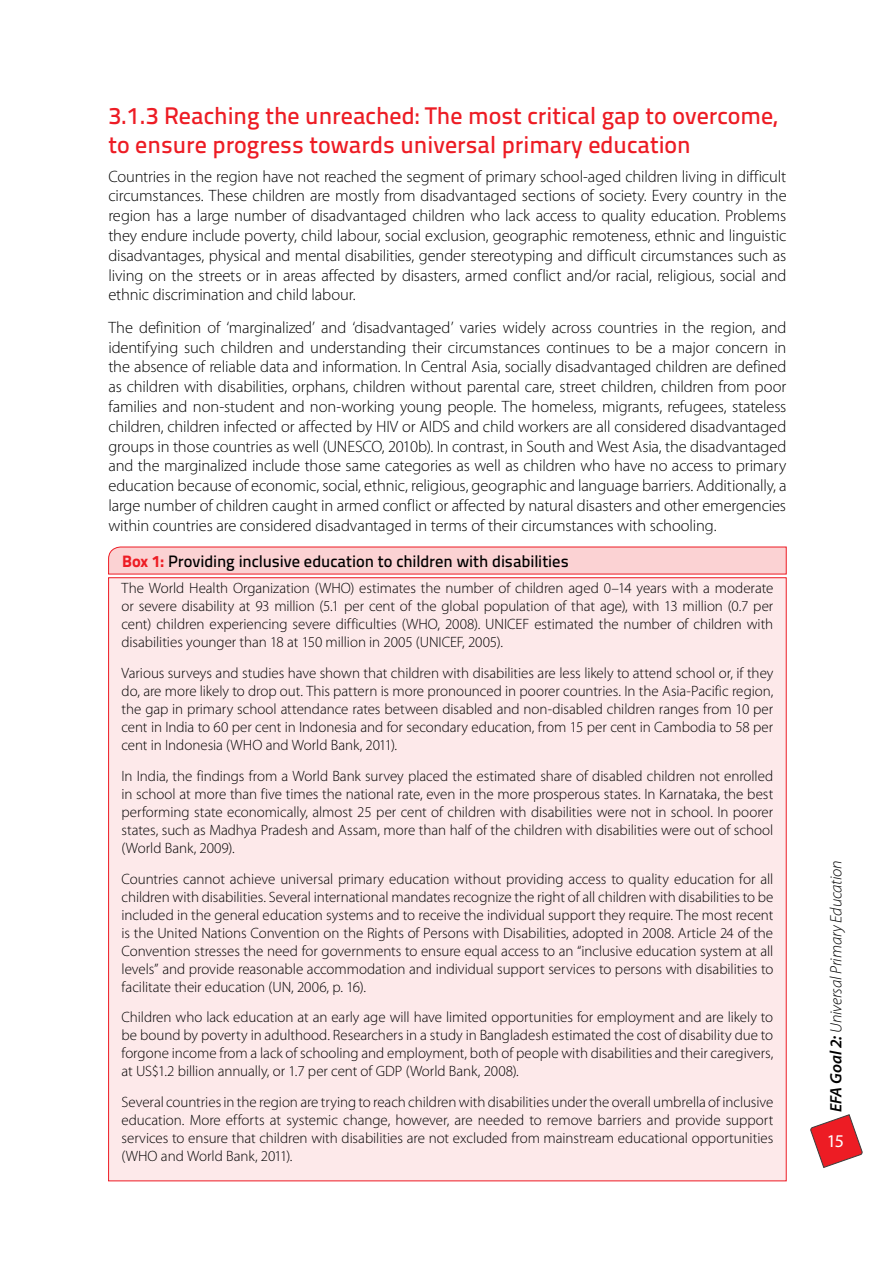
<style>
.page{position:relative;width:893px;height:1263px;background:#fff}
.page>*{position:absolute;margin:0;border:0;box-sizing:border-box;transform-origin:0 0}
.t1{font:24px/28.8px "Titillium Text 25 L 600 wt";color:#ed1c24}
.t2{font:18px "Myriad Pro";color:#fff}
.t3{font:300 16.5px/19.8px "Myriad Pro";letter-spacing:-.01em;color:#000;text-align:justify}
.t4{font:16.5px "Titillium Text 25 L 600 wt";letter-spacing:-.005em;color:#000}
.t5{font:italic 300 16.5px "Myriad Pro";letter-spacing:-.015em;color:#000}
.t6{font:300 15px/18px "Myriad Pro";letter-spacing:-.005em;color:#000;text-align:justify}
.s1{font-family:"Titillium Text 25 L 999 wt";color:#ed1c24}
.s2{font-weight:600}
</style>
<div class="page">
<svg style="left:810px;top:1114px;width:53px;height:54px"></svg>
<svg style="left:108px;top:547px;width:678px;height:27px;background:#facbcc"></svg>
<div style="left:109px;top:578px;width:677px;height:603px;background:#fde9ea"></div>
<h1 class="t1" style="left:108px;top:104px;width:670px">3.1.3 Reaching the unreached: The most critical gap to overcome, to ensure progress towards universal primary education</h1>
<p class="t3" style="left:108px;top:167px;width:680px">Countries in the region have not reached the segment of primary school-aged children living in difficult circumstances. These children are mostly from disadvantaged sections of society. Every country in the region has a large number of disadvantaged children who lack access to quality education. Problems they endure include poverty, child labour, social exclusion, geographic remoteness, ethnic and linguistic disadvantages, physical and mental disabilities, gender stereotyping and difficult circumstances such as living on the streets or in areas affected by disasters, armed conflict and/or racial, religious, social and ethnic discrimination and child labour.</p>
<p class="t3" style="left:108px;top:319px;width:680px">The definition of ‘marginalized’ and ‘disadvantaged’ varies widely across countries in the region, and identifying such children and understanding their circumstances continues to be a major concern in the absence of reliable data and information. In Central Asia, socially disadvantaged children are defined as children with disabilities, orphans, children without parental care, street children, children from poor families and non-student and non-working young people. The homeless, migrants, refugees, stateless children, children infected or affected by HIV or AIDS and child workers are all considered disadvantaged groups in those countries as well (UNESCO, 2010b). In contrast, in South and West Asia, the disadvantaged and the marginalized include those same categories as well as children who have no access to primary education because of economic, social, ethnic, religious, geographic and language barriers. Additionally, a large number of children caught in armed conflict or affected by natural disasters and other emergencies within countries are considered disadvantaged in terms of their circumstances with schooling.</p>
<p class="t4" style="left:122px;top:555px;width:448px"><span class="s1">Box 1:</span> Providing inclusive education to children with disabilities</p>
<p class="t6" style="left:122px;top:580px;width:653px">The World Health Organization (WHO) estimates the number of children aged 0–14 years with a moderate or severe disability at 93 million (5.1 per cent of the global population of that age), with 13 million (0.7 per cent) children experiencing severe difficulties (WHO, 2008). UNICEF estimated the number of children with disabilities younger than 18 at 150 million in 2005 (UNICEF, 2005).</p>
<p class="t6" style="left:122px;top:665px;width:653px">Various surveys and studies have shown that children with disabilities are less likely to attend school or, if they do, are more likely to drop out. This pattern is more pronounced in poorer countries. In the Asia-Pacific region, the gap in primary school attendance rates between disabled and non-disabled children ranges from 10 per cent in India to 60 per cent in Indonesia and for secondary education, from 15 per cent in Cambodia to 58 per cent in Indonesia (WHO and World Bank, 2011).</p>
<p class="t6" style="left:122px;top:768px;width:653px">In India, the findings from a World Bank survey placed the estimated share of disabled children not enrolled in school at more than five times the national rate, even in the more prosperous states. In Karnataka, the best performing state economically, almost 25 per cent of children with disabilities were not in school. In poorer states, such as Madhya Pradesh and Assam, more than half of the children with disabilities were out of school (World Bank, 2009).</p>
<p class="t6" style="left:122px;top:871px;width:653px">Countries cannot achieve universal primary education without providing access to quality education for all children with disabilities. Several international mandates recognize the right of all children with disabilities to be included in the general education systems and to receive the individual support they require. The most recent is the United Nations Convention on the Rights of Persons with Disabilities, adopted in 2008. Article 24 of the Convention stresses the need for governments to ensure equal access to an “inclusive education system at all levels” and provide reasonable accommodation and individual support services to persons with disabilities to facilitate their education (UN, 2006, p. 16).</p>
<p class="t6" style="left:122px;top:1009px;width:653px">Children who lack education at an early age will have limited opportunities for employment and are likely to be bound by poverty in adulthood. Researchers in a study in Bangladesh estimated the cost of disability due to forgone income from a lack of schooling and employment, both of people with disabilities and their caregivers, at US$1.2 billion annually, or 1.7 per cent of GDP (World Bank, 2008).</p>
<p class="t6" style="left:122px;top:1094px;width:653px">Several countries in the region are trying to reach children with disabilities under the overall umbrella of inclusive education. More efforts at systemic change, however, are needed to remove barriers and provide support services to ensure that children with disabilities are not excluded from mainstream educational opportunities (WHO and World Bank, 2011).</p>
<p class="t5" style="left:830px;top:1112px;width:254px;rotate:-90deg"><span class="s2">EFA Goal 2:</span> Universal Primary Education</p>
<p class="t2" style="left:827px;top:1134px;width:19px">15</p>
</div>
